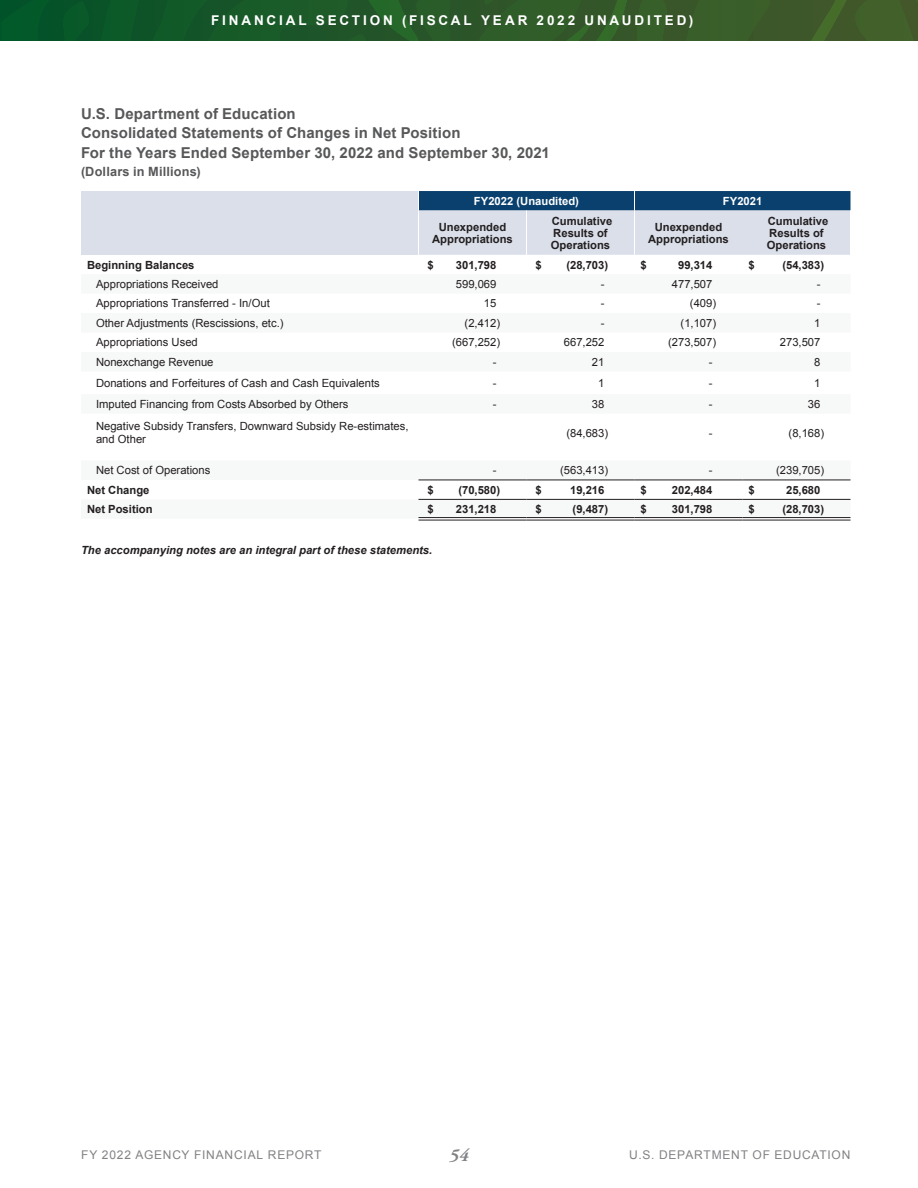
<style>
.page{position:relative;width:918px;height:1188px;background:#fff}
.page>*{position:absolute;margin:0;border:0;box-sizing:border-box;transform-origin:0 0}
.t1{font:italic 700 18px "Adobe Garamond Pro";color:#808285}
.t2{font:700 15px/19.5px "Arial";letter-spacing:.01em;color:#57585a}
.t3{font:700 13.5px "Arial";letter-spacing:.215em;color:#fff}
.t4{font:700 12.75px "Arial";letter-spacing:.015em;color:#57585a}
.t5{font:12px "Arial";letter-spacing:.065em;color:#808285}
.t6{font:11.25px/13.5px "Arial";color:#231f20}
.t7{font:700 11.25px/12px "Arial";color:#231f20;text-align:center}
.t8{font:italic 700 11.25px "Arial";color:#231f20}
.t9{font:700 11.25px "Arial";color:#fff}
</style>
<div class="page">
<svg style="left:0;top:0;width:918px;height:40px;background:#265929"></svg>
<div style="left:81px;top:191px;width:337px;height:64px;background:#dadfea"></div>
<svg style="left:418px;top:479px;width:432px;height:20px"></svg>
<hr style="left:418px;top:480px;width:108px;height:1px;background:#231f20">
<hr style="left:526px;top:480px;width:108px;height:1px;background:#231f20">
<hr style="left:634px;top:480px;width:108px;height:1px;background:#231f20">
<hr style="left:742px;top:480px;width:108px;height:1px;background:#231f20">
<hr style="left:418px;top:499px;width:108px;height:1px;background:#231f20">
<hr style="left:526px;top:499px;width:108px;height:1px;background:#231f20">
<hr style="left:634px;top:499px;width:108px;height:1px;background:#231f20">
<hr style="left:742px;top:499px;width:108px;height:1px;background:#231f20">
<hr style="left:418px;top:517px;width:108px;height:1px;background:#231f20">
<hr style="left:418px;top:520px;width:108px;height:1px;background:#231f20">
<hr style="left:526px;top:517px;width:108px;height:1px;background:#231f20">
<hr style="left:526px;top:520px;width:108px;height:1px;background:#231f20">
<hr style="left:634px;top:517px;width:108px;height:1px;background:#231f20">
<hr style="left:634px;top:520px;width:108px;height:1px;background:#231f20">
<hr style="left:742px;top:517px;width:108px;height:1px;background:#231f20">
<hr style="left:742px;top:520px;width:108px;height:1px;background:#231f20">
<svg style="left:418px;top:191px;width:432px;height:64px;background:#9db0c5"></svg>
<hr style="left:418px;top:211px;width:1px;height:44px;background:#fff">
<hr style="left:526px;top:211px;width:1px;height:44px;background:#fff">
<hr style="left:634px;top:211px;width:1px;height:44px;background:#fff">
<p class="t3" style="left:211px;top:12px;width:484px">FINANCIAL SECTION (FISCAL YEAR 2022 UNAUDITED)</p>
<p class="t2" style="left:81px;top:104px;width:470px">U.S. Department of Education<br>Consolidated Statements of Changes in Net Position<br>For the Years Ended September 30, 2022 and September 30, 2021</p>
<p class="t4" style="left:81px;top:163px;width:121px">(Dollars in Millions)</p>
<p class="t9" style="left:474px;top:194px;width:107px">FY2022 (Unaudited)</p>
<p class="t9" style="left:723px;top:194px;width:41px">FY2021</p>
<p class="t7" style="left:432px;top:221px;width:82px">Unexpended<br>Appropriations</p>
<p class="t7" style="left:551px;top:215px;width:63px;text-align:left">Cumulative<br>Results of<br>Operations</p>
<p class="t7" style="left:648px;top:221px;width:82px">Unexpended<br>Appropriations</p>
<p class="t7" style="left:767px;top:215px;width:63px;text-align:left">Cumulative<br>Results of<br>Operations</p>
<p class="t7" style="left:87px;top:259px;width:109px">Beginning Balances</p>
<p class="t7" style="left:428px;top:259px;width:8px">$</p>
<p class="t7" style="left:456px;top:259px;width:42px">301,798</p>
<p class="t7" style="left:536px;top:259px;width:8px">$</p>
<p class="t7" style="left:566px;top:259px;width:43px">(28,703)</p>
<p class="t7" style="left:641px;top:259px;width:8px">$</p>
<p class="t7" style="left:678px;top:259px;width:36px">99,314</p>
<p class="t7" style="left:749px;top:259px;width:8px">$</p>
<p class="t7" style="left:782px;top:259px;width:43px">(54,383)</p>
<p class="t6" style="left:96px;top:277px;width:124px">Appropriations Received</p>
<p class="t6" style="left:456px;top:277px;width:42px">599,069</p>
<p class="t6" style="left:601px;top:277px;width:5px">-</p>
<p class="t6" style="left:672px;top:277px;width:42px">477,507</p>
<p class="t6" style="left:817px;top:277px;width:5px">-</p>
<p class="t6" style="left:96px;top:297px;width:175px">Appropriations Transferred - In/Out</p>
<p class="t6" style="left:484px;top:297px;width:14px">15</p>
<p class="t6" style="left:601px;top:297px;width:5px">-</p>
<p class="t6" style="left:690px;top:297px;width:28px">(409)</p>
<p class="t6" style="left:817px;top:297px;width:5px">-</p>
<p class="t6" style="left:96px;top:316px;width:189px">Other Adjustments (Rescissions, etc.)</p>
<p class="t6" style="left:465px;top:316px;width:37px">(2,412)</p>
<p class="t6" style="left:601px;top:316px;width:5px">-</p>
<p class="t6" style="left:681px;top:316px;width:37px">(1,107)</p>
<p class="t6" style="left:814px;top:316px;width:8px">1</p>
<p class="t6" style="left:96px;top:336px;width:103px">Appropriations Used</p>
<p class="t6" style="left:452px;top:336px;width:50px">(667,252)</p>
<p class="t6" style="left:564px;top:336px;width:42px">667,252</p>
<p class="t6" style="left:668px;top:336px;width:50px">(273,507)</p>
<p class="t6" style="left:780px;top:336px;width:42px">273,507</p>
<p class="t6" style="left:96px;top:355px;width:119px">Nonexchange Revenue</p>
<p class="t6" style="left:493px;top:355px;width:5px">-</p>
<p class="t6" style="left:592px;top:355px;width:14px">21</p>
<p class="t6" style="left:709px;top:355px;width:5px">-</p>
<p class="t6" style="left:814px;top:355px;width:8px">8</p>
<p class="t6" style="left:96px;top:376px;width:285px">Donations and Forfeitures of Cash and Cash Equivalents</p>
<p class="t6" style="left:493px;top:376px;width:5px">-</p>
<p class="t6" style="left:598px;top:376px;width:8px">1</p>
<p class="t6" style="left:709px;top:376px;width:5px">-</p>
<p class="t6" style="left:814px;top:376px;width:8px">1</p>
<p class="t6" style="left:96px;top:397px;width:254px">Imputed Financing from Costs Absorbed by Others</p>
<p class="t6" style="left:493px;top:397px;width:5px">-</p>
<p class="t6" style="left:592px;top:397px;width:14px">38</p>
<p class="t6" style="left:709px;top:397px;width:5px">-</p>
<p class="t6" style="left:808px;top:397px;width:14px">36</p>
<p class="t6" style="left:96px;top:419px;width:314px">Negative Subsidy Transfers, Downward Subsidy Re-estimates, and Other</p>
<p class="t6" style="left:566px;top:426px;width:43px">(84,683)</p>
<p class="t6" style="left:709px;top:426px;width:5px">-</p>
<p class="t6" style="left:789px;top:426px;width:37px">(8,168)</p>
<p class="t6" style="left:96px;top:464px;width:116px">Net Cost of Operations</p>
<p class="t6" style="left:493px;top:464px;width:5px">-</p>
<p class="t6" style="left:560px;top:464px;width:50px">(563,413)</p>
<p class="t6" style="left:709px;top:464px;width:5px">-</p>
<p class="t6" style="left:776px;top:464px;width:50px">(239,705)</p>
<p class="t7" style="left:87px;top:484px;width:64px">Net Change</p>
<p class="t7" style="left:428px;top:484px;width:8px">$</p>
<p class="t7" style="left:458px;top:484px;width:43px">(70,580)</p>
<p class="t7" style="left:536px;top:484px;width:8px">$</p>
<p class="t7" style="left:570px;top:484px;width:36px">19,216</p>
<p class="t7" style="left:641px;top:484px;width:8px">$</p>
<p class="t7" style="left:672px;top:484px;width:42px">202,484</p>
<p class="t7" style="left:749px;top:484px;width:8px">$</p>
<p class="t7" style="left:786px;top:484px;width:36px">25,680</p>
<p class="t7" style="left:87px;top:504px;width:67px">Net Position</p>
<p class="t7" style="left:428px;top:504px;width:8px">$</p>
<p class="t7" style="left:456px;top:504px;width:42px">231,218</p>
<p class="t7" style="left:536px;top:504px;width:8px">$</p>
<p class="t7" style="left:573px;top:504px;width:37px">(9,487)</p>
<p class="t7" style="left:641px;top:504px;width:8px">$</p>
<p class="t7" style="left:672px;top:504px;width:42px">301,798</p>
<p class="t7" style="left:749px;top:503px;width:8px">$</p>
<p class="t7" style="left:782px;top:503px;width:43px">(28,703)</p>
<p class="t8" style="left:81px;top:543px;width:353px">The accompanying notes are an integral part of these statements.</p>
<p class="t5" style="left:81px;top:1147px;width:242px">FY 2022 AGENCY FINANCIAL REPORT</p>
<h1 class="t1" style="left:450px;top:1145px;width:20px">54</h1>
<p class="t5" style="left:629px;top:1147px;width:223px">U.S. DEPARTMENT OF EDUCATION</p>
</div>
